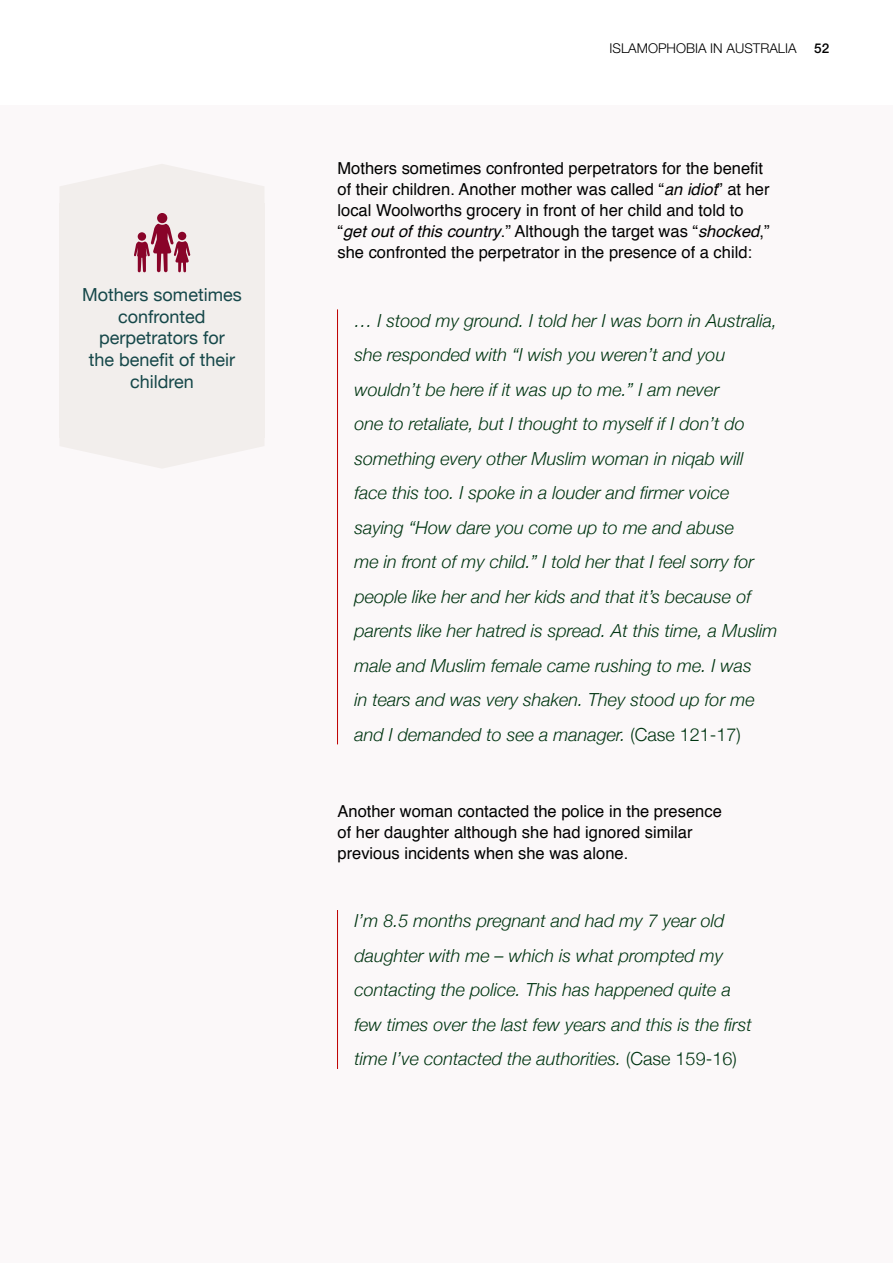
<style>
.page{position:relative;width:893px;height:1263px;background:#fff}
.page>*{position:absolute;margin:0;border:0;box-sizing:border-box;transform-origin:0 0}
.t1{font:italic 300 18px/34.5px "Helvetica Neue";color:#003612}
.t2{font:18px/21.6px "Helvetica Neue";color:#16484a;text-align:center}
.t3{font:16.5px/21px "Helvetica";color:#000}
.t4{font:300 13.5px "Helvetica Neue LT Std";color:#000}
.t5{font:500 13.5px "Helvetica Neue LT Std";color:#000}
.s1{font-style:italic}
.s2{font-style:normal}
</style>
<div class="page">
<div style="left:0;top:105px;width:893px;height:1158px;background:#fbf8f9"></div>
<hr style="left:337px;top:309px;width:1px;height:435px;background:#c00000">
<hr style="left:337px;top:910px;width:1px;height:159px;background:#c00000">
<svg style="left:59px;top:437px;width:206px;height:31px"></svg>
<div style="left:59px;top:203px;width:206px;height:234px;background:#f2eeec"></div>
<svg style="left:60px;top:164px;width:204px;height:108px"></svg>
<p class="t2" style="left:82px;top:284px;width:161px">Mothers sometimes confronted perpetrators for<br>the benefit of their children</p>
<p class="t4" style="left:609px;top:40px;width:189px">ISLAMOPHOBIA IN AUSTRALIA</p>
<p class="t5" style="left:814px;top:40px;width:17px">52</p>
<p class="t3" style="left:338px;top:159px;width:434px">Mothers sometimes confronted perpetrators for the benefit of their children. Another mother was called “<span class="s1">an idiot</span>” at her local Woolworths grocery in front of her child and told to “<span class="s1">get out of this country</span>.” Although the target was “<span class="s1">shocked</span>,” she confronted the perpetrator in the presence of a child:</p>
<p class="t1" style="left:355px;top:303px;width:425px">… I stood my ground. I told her I was born in Australia, she responded with “I wish you weren’t and you wouldn’t be here if it was up to me.” I am never<br>one to retaliate, but I thought to myself if I don’t do something every other Muslim woman in niqab will face this too. I spoke in a louder and firmer voice saying “How dare you come up to me and abuse<br>me in front of my child.” I told her that I feel sorry for people like her and her kids and that it’s because of parents like her hatred is spread. At this time, a Muslim male and Muslim female came rushing to me. I was<br>in tears and was very shaken. They stood up for me and I demanded to see a manager. <span class="s2">(Case 121-17)</span></p>
<p class="t3" style="left:338px;top:802px;width:386px">Another woman contacted the police in the presence of her daughter although she had ignored similar previous incidents when she was alone.</p>
<p class="t1" style="left:355px;top:903px;width:399px">I’m 8.5 months pregnant and had my 7 year old daughter with me – which is what prompted my contacting the police. This has happened quite a few times over the last few years and this is the first time I’ve contacted the authorities. <span class="s2">(Case 159-16)</span></p>
</div>
